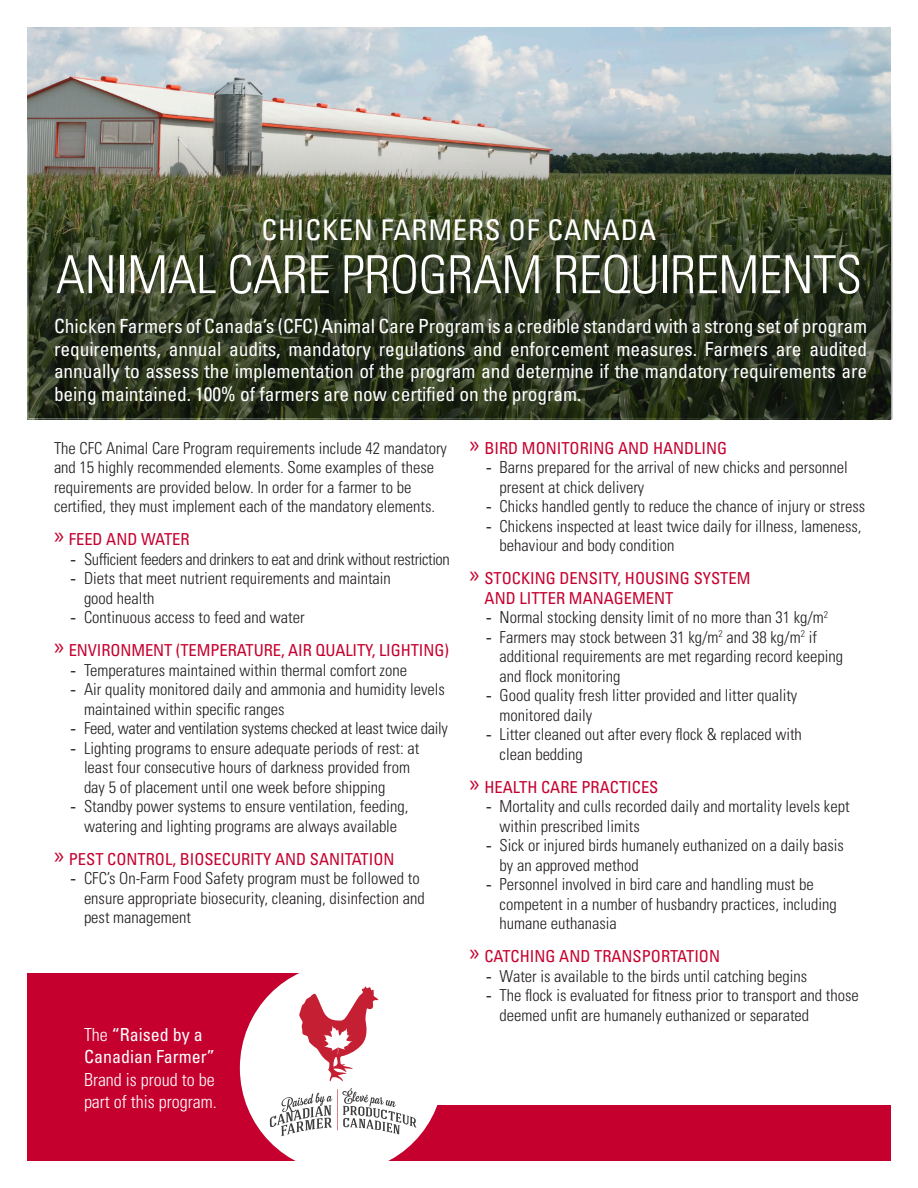
<style>
.page{position:relative;width:918px;height:1188px;background:#fff}
.page>*{position:absolute;margin:0;border:0;box-sizing:border-box;transform-origin:0 0}
.Body{font:300 condensed 52.5px "Univers LT Std";letter-spacing:-.01em;color:#fff}
.Body-2{font:condensed 28.5px "Univers LT Std";letter-spacing:.03em;color:#fff}
.Body-3{font:condensed 19.5px/22.5px "Univers LT Std";letter-spacing:-.005em;color:#fff;text-align:justify}
.Body-4{font:300 condensed 18px/22.5px "Univers LT Std";color:#fff}
.Body-5{font:300 condensed 16.5px/19.5px "Univers LT Std";color:#231f20}
.t1{font:condensed 16.5px/19.5px "Univers LT Std";color:#c5002e}
.Body-6{font:300 condensed 16.5px "Univers LT Std";letter-spacing:-.025em;color:#231f20}
.Body-7{font:300 condensed 16.5px "Univers LT Std";letter-spacing:-.02em;color:#231f20}
.s1{font-family:"Myriad Pro";font-stretch:normal;font-size:24px}
.s2{font-family:"Arial";font-weight:400;font-stretch:normal}
.s3{font-weight:400}
</style>
<div class="page">
<img style="left:27px;top:27px;width:864px;height:90px">
<svg style="left:30px;top:120px;width:859px;height:297px;background:#474e38"></svg>
<div style="left:27px;top:974px;width:311px;height:159px;background:#c5002e"></div>
<div style="left:27px;top:1106px;width:864px;height:55px;background:#c5002e"></div>
<div style="left:240px;top:964px;width:204px;height:208px;background:#fff;border-radius:50%"></div>
<svg style="left:270px;top:1088px;width:146px;height:48px"></svg>
<svg style="left:299px;top:986px;width:79px;height:96px"></svg>
<p class="Body-2" style="left:262px;top:212px;width:396px">CHICKEN FARMERS OF CANADA</p>
<p class="Body" style="left:56px;top:243px;width:808px">ANIMAL CARE PROGRAM REQUIREMENTS</p>
<p class="Body-3" style="left:54px;top:315px;width:815px">Chicken Farmers of Canada’s (CFC) Animal Care Program is a credible standard with a strong set of program requirements, annual audits, mandatory regulations and enforcement measures. Farmers are audited annually to assess the implementation of the program and determine if the mandatory requirements are being maintained. 100% of farmers are now certified on the program.</p>
<p class="Body-5" style="left:54px;top:438px;width:395px">The CFC Animal Care Program requirements include 42 mandatory and 15 highly recommended elements. Some examples of these requirements are provided below. In order for a farmer to be certified, they must implement each of the mandatory elements.</p>
<p class="t1" style="left:54px;top:529px;width:137px"><span class="s1">»</span> FEED AND WATER</p>
<p class="Body-6" style="left:70px;top:549px;width:381px"><span class="s2">-</span> Sufficient feeders and drinkers to eat and drink without restriction</p>
<p class="Body-5" style="left:84px;top:569px;width:308px;text-indent:-14px"><span class="s2">-</span> Diets that meet nutrient requirements and maintain good health</p>
<p class="Body-5" style="left:70px;top:608px;width:236px"><span class="s2">-</span> Continuous access to feed and water</p>
<p class="t1" style="left:54px;top:640px;width:397px"><span class="s1">»</span> ENVIRONMENT (TEMPERATURE, AIR QUALITY, LIGHTING)</p>
<p class="Body-5" style="left:70px;top:660px;width:338px"><span class="s2">-</span> Temperatures maintained within thermal comfort zone</p>
<p class="Body-5" style="left:84px;top:680px;width:362px;text-indent:-14px"><span class="s2">-</span> Air quality monitored daily and ammonia and humidity levels maintained within specific ranges</p>
<p class="Body-7" style="left:70px;top:719px;width:379px"><span class="s2">-</span> Feed, water and ventilation systems checked at least twice daily</p>
<p class="Body-5" style="left:84px;top:738px;width:337px;text-indent:-14px"><span class="s2">-</span> Lighting programs to ensure adequate periods of rest: at least four consecutive hours of darkness provided from day 5 of placement until one week before shipping</p>
<p class="Body-5" style="left:70px;top:797px;width:339px;text-align:center"><span class="s2">-</span> Standby power systems to ensure ventilation, feeding, watering and lighting programs are always available</p>
<p class="t1" style="left:54px;top:849px;width:342px"><span class="s1">»</span> PEST CONTROL, BIOSECURITY AND SANITATION</p>
<p class="Body-5" style="left:84px;top:869px;width:342px;text-indent:-14px"><span class="s2">-</span> CFC’s On-Farm Food Safety program must be followed to ensure appropriate biosecurity, cleaning, disinfection and pest management</p>
<p class="t1" style="left:470px;top:438px;width:259px"><span class="s1">»</span> BIRD MONITORING AND HANDLING</p>
<p class="Body-5" style="left:500px;top:458px;width:350px;text-indent:-14px"><span class="s2">-</span> Barns prepared for the arrival of new chicks and personnel present at chick delivery</p>
<p class="Body-5" style="left:486px;top:497px;width:381px"><span class="s2">-</span> Chicks handled gently to reduce the chance of injury or stress</p>
<p class="Body-5" style="left:500px;top:516px;width:363px;text-indent:-14px"><span class="s2">-</span> Chickens inspected at least twice daily for illness, lameness, behaviour and body condition</p>
<p class="t1" style="left:485px;top:568px;width:267px;text-indent:-15px"><span class="s1">»</span> STOCKING DENSITY, HOUSING SYSTEM<br>AND LITTER MANAGEMENT</p>
<p class="Body-5" style="left:486px;top:608px;width:344px"><span class="s2">-</span> Normal stocking density limit of no more than 31 kg/m<sup>2</sup></p>
<p class="Body-5" style="left:500px;top:627px;width:345px;text-indent:-14px"><span class="s2">-</span> Farmers may stock between 31 kg/m<sup>2</sup> and 38 kg/m<sup>2</sup> if additional requirements are met regarding record keeping and flock monitoring</p>
<p class="Body-5" style="left:500px;top:686px;width:299px;text-indent:-14px"><span class="s2">-</span> Good quality fresh litter provided and litter quality monitored daily</p>
<p class="Body-5" style="left:500px;top:725px;width:304px;text-indent:-14px"><span class="s2">-</span> Litter cleaned out after every flock &amp; replaced with clean bedding</p>
<p class="t1" style="left:470px;top:777px;width:190px"><span class="s1">»</span> HEALTH CARE PRACTICES</p>
<p class="Body-5" style="left:500px;top:797px;width:351px;text-indent:-14px"><span class="s2">-</span> Mortality and culls recorded daily and mortality levels kept within prescribed limits</p>
<p class="Body-5" style="left:500px;top:836px;width:346px;text-indent:-14px"><span class="s2">-</span> Sick or injured birds humanely euthanized on a daily basis by an approved method</p>
<p class="Body-5" style="left:500px;top:875px;width:339px;text-indent:-14px"><span class="s2">-</span> Personnel involved in bird care and handling must be competent in a number of husbandry practices, including humane euthanasia</p>
<p class="t1" style="left:470px;top:946px;width:252px"><span class="s1">»</span> CATCHING AND TRANSPORTATION</p>
<p class="Body-5" style="left:486px;top:966px;width:323px"><span class="s2">-</span> Water is available to the birds until catching begins</p>
<p class="Body-5" style="left:500px;top:986px;width:361px;text-indent:-14px"><span class="s2">-</span> The flock is evaluated for fitness prior to transport and those deemed unfit are humanely euthanized or separated</p>
<p class="Body-4" style="left:84px;top:1023px;width:134px">The <span class="s3">“Raised by a<br>Canadian Farmer”<br></span>Brand is proud to be part of this program.</p>
</div>
